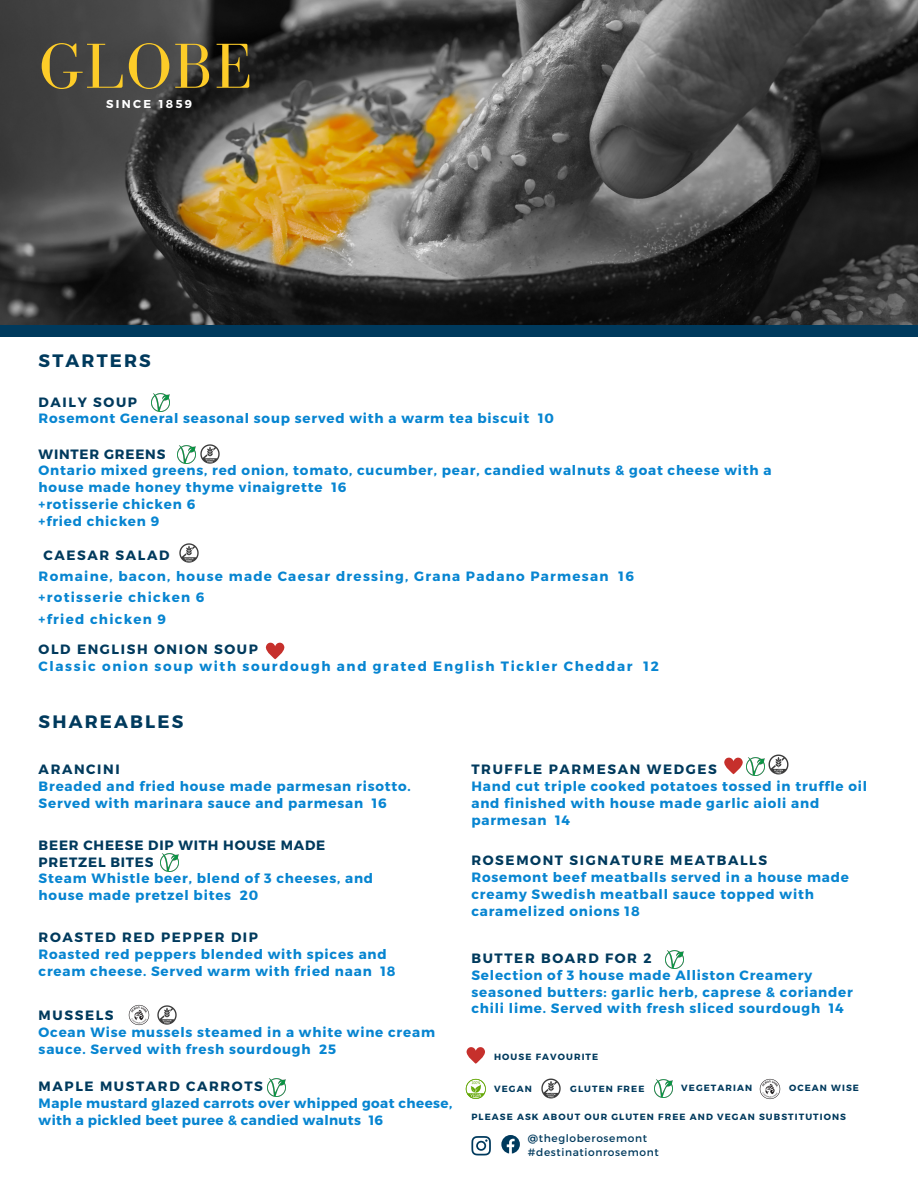
<style>
.page{position:relative;width:918px;height:1188px;background:#fff}
.page>*{position:absolute;margin:0;border:0;box-sizing:border-box;transform-origin:0 0}
.t1{font:65.4px "Bodoni FLF";letter-spacing:.03em;color:#fdcc28}
.t2{font:700 18px "Montserrat";letter-spacing:.12em;color:#003a5d}
.t3{font:700 13.5px/16.8px "Montserrat";letter-spacing:.06em;color:#0785d1}
.t4{font:700 13.5px "Montserrat";letter-spacing:.12em;color:#003a5d}
.t5{font:700 13.5px "Montserrat";letter-spacing:.095em;color:#0785d1}
.t6{font:700 13.5px/16.8px "Montserrat";letter-spacing:.03em;color:#0785d1}
.t7{font:700 13.5px "Montserrat";letter-spacing:.12em;color:#0785d1}
.t8{font:700 13.5px "Montserrat";letter-spacing:.06em;color:#003a5d}
.t9{font:700 11.4px "Montserrat";letter-spacing:.21em;color:#fff}
.t10{font:10.65px "Montserrat";letter-spacing:.06em;color:#003a5d}
.t11{font:700 9px "Montserrat";letter-spacing:.12em;color:#003a5d}
</style>
<div class="page">
<img style="left:0;top:0;width:918px;height:325px">
<div style="left:0;top:325px;width:918px;height:12px;background:#003a5d"></div>
<svg style="left:471px;top:1136px;width:20px;height:20px"></svg>
<svg style="left:501px;top:1135px;width:19px;height:19px"></svg>
<img style="left:747px;top:758px;width:18px;height:18px">
<img style="left:665px;top:951px;width:18px;height:18px">
<img style="left:161px;top:853px;width:18px;height:18px">
<img style="left:267px;top:1079px;width:18px;height:18px">
<img style="left:177px;top:446px;width:18px;height:18px">
<img style="left:152px;top:394px;width:18px;height:18px">
<img style="left:128px;top:1004px;width:22px;height:22px">
<img style="left:200px;top:444px;width:20px;height:20px">
<img style="left:768px;top:755px;width:21px;height:20px">
<svg style="left:466px;top:1079px;width:20px;height:20px"></svg>
<img style="left:541px;top:1079px;width:20px;height:20px">
<img style="left:759px;top:1078px;width:22px;height:22px">
<img style="left:655px;top:1079px;width:18px;height:18px">
<img style="left:179px;top:544px;width:20px;height:19px">
<img style="left:157px;top:1005px;width:20px;height:20px">
<svg style="left:724px;top:757px;width:19px;height:17px"></svg>
<svg style="left:265px;top:642px;width:20px;height:17px"></svg>
<svg style="left:466px;top:1047px;width:19px;height:17px"></svg>
<p class="t1" style="left:39px;top:31px;width:214px">GLOBE</p>
<p class="t9" style="left:106px;top:96px;width:88px">SINCE 1859</p>
<p class="t2" style="left:39px;top:349px;width:114px">STARTERS</p>
<p class="t4" style="left:39px;top:393px;width:100px">DAILY SOUP</p>
<p class="t3" style="left:39px;top:410px;width:517px">Rosemont General seasonal soup served with a warm tea biscuit 10</p>
<p class="t8" style="left:39px;top:445px;width:128px">WINTER GREENS</p>
<p class="t3" style="left:39px;top:461px;width:734px">Ontario mixed greens, red onion, tomato, cucumber, pear, candied walnuts &amp; goat cheese with a house made honey thyme vinaigrette 16</p>
<p class="t3" style="left:39px;top:495px;width:158px">+rotisserie chicken 6</p>
<p class="t3" style="left:39px;top:512px;width:122px">+fried chicken 9</p>
<p class="t4" style="left:43px;top:546px;width:128px">CAESAR SALAD</p>
<p class="t5" style="left:39px;top:568px;width:597px">Romaine, bacon, house made Caesar dressing, Grana Padano Parmesan 16</p>
<p class="t5" style="left:39px;top:589px;width:167px">+rotisserie chicken 6</p>
<p class="t5" style="left:39px;top:610px;width:129px">+fried chicken 9</p>
<p class="t4" style="left:39px;top:641px;width:221px">OLD ENGLISH ONION SOUP</p>
<p class="t7" style="left:39px;top:658px;width:622px">Classic onion soup with sourdough and grated English Tickler Cheddar 12</p>
<p class="t2" style="left:39px;top:710px;width:146px">SHAREABLES</p>
<p class="t4" style="left:39px;top:761px;width:83px">ARANCINI</p>
<p class="t3" style="left:39px;top:777px;width:374px">Breaded and fried house made parmesan risotto.<br>Served with marinara sauce and parmesan 16</p>
<p class="t8" style="left:39px;top:836px;width:288px">BEER CHEESE DIP WITH HOUSE MADE</p>
<p class="t8" style="left:39px;top:853px;width:116px">PRETZEL BITES</p>
<p class="t3" style="left:39px;top:870px;width:336px">Steam Whistle beer, blend of 3 cheeses, and</p>
<p class="t3" style="left:39px;top:886px;width:221px">house made pretzel bites 20</p>
<p class="t4" style="left:39px;top:929px;width:221px">ROASTED RED PEPPER DIP</p>
<p class="t3" style="left:39px;top:945px;width:358px">Roasted red peppers blended with spices and cream cheese. Served warm with fried naan 18</p>
<p class="t4" style="left:39px;top:1006px;width:76px">MUSSELS</p>
<p class="t3" style="left:39px;top:1023px;width:398px">Ocean Wise mussels steamed in a white wine cream sauce. Served with fresh sourdough 25</p>
<p class="t4" style="left:39px;top:1077px;width:226px">MAPLE MUSTARD CARROTS</p>
<p class="t6" style="left:39px;top:1094px;width:415px">Maple mustard glazed carrots over whipped goat cheese, with a pickled beet puree &amp; candied walnuts 16</p>
<p class="t4" style="left:471px;top:761px;width:247px">TRUFFLE PARMESAN WEDGES</p>
<p class="t3" style="left:471px;top:777px;width:397px">Hand cut triple cooked potatoes tossed in truffle oil and finished with house made garlic aioli and parmesan 14</p>
<p class="t4" style="left:471px;top:851px;width:297px">ROSEMONT SIGNATURE MEATBALLS</p>
<p class="t3" style="left:471px;top:868px;width:379px">Rosemont beef meatballs served in a house made creamy Swedish meatball sauce topped with caramelized onions 18</p>
<p class="t4" style="left:471px;top:949px;width:182px">BUTTER BOARD FOR 2</p>
<p class="t3" style="left:471px;top:966px;width:383px">Selection of 3 house made Alliston Creamery seasoned butters: garlic herb, caprese &amp; coriander chili lime. Served with fresh sliced sourdough 14</p>
<p class="t11" style="left:494px;top:1050px;width:106px">HOUSE FAVOURITE</p>
<p class="t11" style="left:570px;top:1083px;width:76px">GLUTEN FREE</p>
<p class="t11" style="left:681px;top:1082px;width:72px">VEGETARIAN</p>
<p class="t11" style="left:789px;top:1082px;width:71px">OCEAN WISE</p>
<p class="t11" style="left:494px;top:1083px;width:39px">VEGAN</p>
<p class="t11" style="left:471px;top:1111px;width:376px">PLEASE ASK ABOUT OUR GLUTEN FREE AND VEGAN SUBSTITUTIONS</p>
<p class="t10" style="left:528px;top:1131px;width:121px">@thegloberosemont</p>
<p class="t10" style="left:528px;top:1145px;width:132px">#destinationrosemont</p>
</div>
